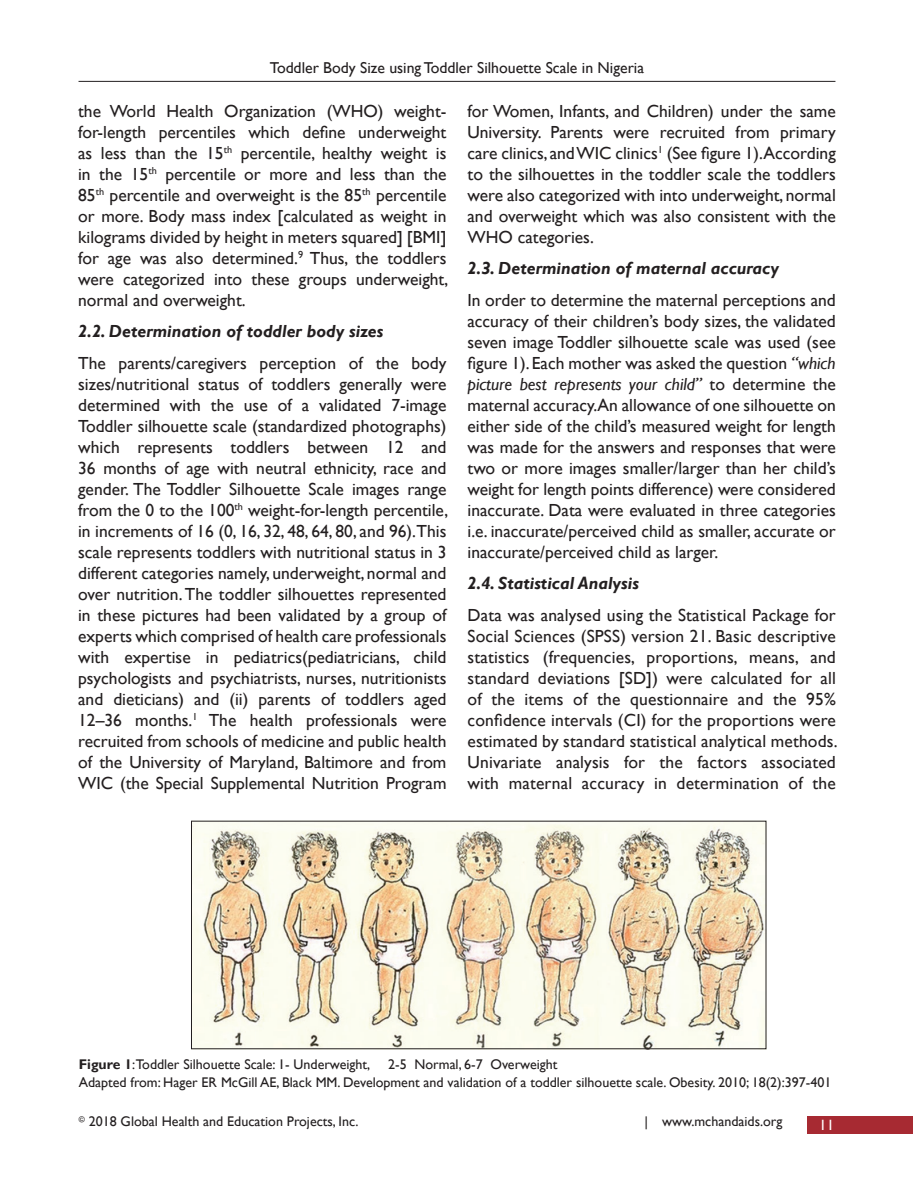
<style>
.page{position:relative;width:914px;height:1197px;background:#fff}
.page>*{position:absolute;margin:0;border:0;box-sizing:border-box;transform-origin:0 0}
.TX_no_indent{font:17.5px/21px "Gill Sans";color:#231f20;text-align:justify}
.TX{font:17.5px/21px "Gill Sans";color:#231f20;text-align:justify}
.t1{font:italic 700 17.5px "Gill Sans";color:#231f20}
.t2{font:15.75px "Gill Sans";color:#231f20}
.PG{font:14.88px "Gill Sans";color:#fff}
.FGC{font:14px "Gill Sans";color:#231f20}
.s1{font-style:italic}
.s2{font-weight:700}
</style>
<div class="page">
<hr style="left:78px;top:81px;width:757px;height:1px;background:#231f20">
<div style="left:807px;top:1117px;width:105px;height:17px;background:#a72a32"></div>
<img style="left:193px;top:823px;width:571px;height:224px">
<p class="t2" style="left:270px;top:59px;width:375px">Toddler Body Size using Toddler Silhouette Scale in Nigeria</p>
<p class="TX" style="left:78px;top:101px;width:371px">the World Health Organization (WHO) weight&shy;for-length percentiles which define underweight as less than the 15<sup>th</sup> percentile, healthy weight is in the 15<sup>th</sup> percentile or more and less than the 85<sup>th</sup> percentile and overweight is the 85<sup>th</sup> percentile or more. Body mass index [calculated as weight in kilograms divided by height in meters squared] [BMI] for age was also determined.<sup>9</sup> Thus, the toddlers were categorized into these groups underweight, normal and overweight.</p>
<h2 class="t1" style="left:78px;top:321px;width:307px">2.2. Determination of toddler body sizes</h2>
<p class="TX_no_indent" style="left:78px;top:353px;width:371px">The parents/caregivers perception of the body sizes/nutritional status of toddlers generally were determined with the use of a validated 7-image Toddler silhouette scale (standardized photographs) which represents toddlers between 12 and 36 months of age with neutral ethnicity, race and gender. The Toddler Silhouette Scale images range from the 0 to the 100<sup>th</sup> weight-for-length percentile, in increments of 16 (0, 16, 32, 48, 64, 80, and 96).This scale represents toddlers with nutritional status in 3 different categories namely, underweight, normal and over nutrition. The toddler silhouettes represented in these pictures had been validated by a group of experts which comprised of health care professionals with expertise in pediatrics(pediatricians, child psychologists and psychiatrists, nurses, nutritionists and dieticians) and (ii) parents of toddlers aged 12–36 months.<sup>1</sup> The health professionals were recruited from schools of medicine and public health of the University of Maryland, Baltimore and from WIC (the Special Supplemental Nutrition Program</p>
<p class="TX_no_indent" style="left:467px;top:101px;width:370px">for Women, Infants, and Children) under the same University. Parents were recruited from primary care clinics, and WIC clinics<sup>1</sup> (See figure 1).According to the silhouettes in the toddler scale the toddlers were also categorized with into underweight, normal and overweight which was also consistent with the WHO categories.</p>
<h2 class="t1" style="left:467px;top:258px;width:313px">2.3. Determination of maternal accuracy</h2>
<p class="TX_no_indent" style="left:467px;top:290px;width:370px">In order to determine the maternal perceptions and accuracy of their children’s body sizes, the validated seven image Toddler silhouette scale was used (see figure 1). Each mother was asked the question <span class="s1">“which picture best represents your child”</span> to determine the maternal accuracy.An allowance of one silhouette on either side of the child’s measured weight for length was made for the answers and responses that were two or more images smaller/larger than her child’s weight for length points difference) were considered inaccurate. Data were evaluated in three categories i.e. inaccurate/perceived child as smaller, accurate or inaccurate/perceived child as larger.</p>
<h2 class="t1" style="left:467px;top:573px;width:173px">2.4. Statistical Analysis</h2>
<p class="TX_no_indent" style="left:467px;top:605px;width:371px">Data was analysed using the Statistical Package for Social Sciences (SPSS) version 21. Basic descriptive statistics (frequencies, proportions, means, and standard deviations [SD]) were calculated for all of the items of the questionnaire and the 95% confidence intervals (CI) for the proportions were estimated by standard statistical analytical methods.<br>Univariate analysis for the factors associated with maternal accuracy in determination of the</p>
<p class="FGC" style="left:79px;top:1056px;width:293px"><span class="s2">Figure 1</span>:Toddler Silhouette Scale: 1- Underweight,</p>
<p class="FGC" style="left:388px;top:1056px;width:171px">2-5 Normal, 6-7 Overweight</p>
<p class="FGC" style="left:79px;top:1074px;width:754px">Adapted from: Hager ER McGill AE, Black MM. Development and validation of a toddler silhouette scale. Obesity. 2010; 18(2):397-401</p>
<p class="FGC" style="left:79px;top:1114px;width:281px"><sup>©</sup> 2018 Global Health and Education Projects, Inc.</p>
<p class="FGC" style="left:644px;top:1114px;width:140px">| www.mchandaids.org</p>
<p class="PG" style="left:819px;top:1117px;width:16px">11</p>
</div>
